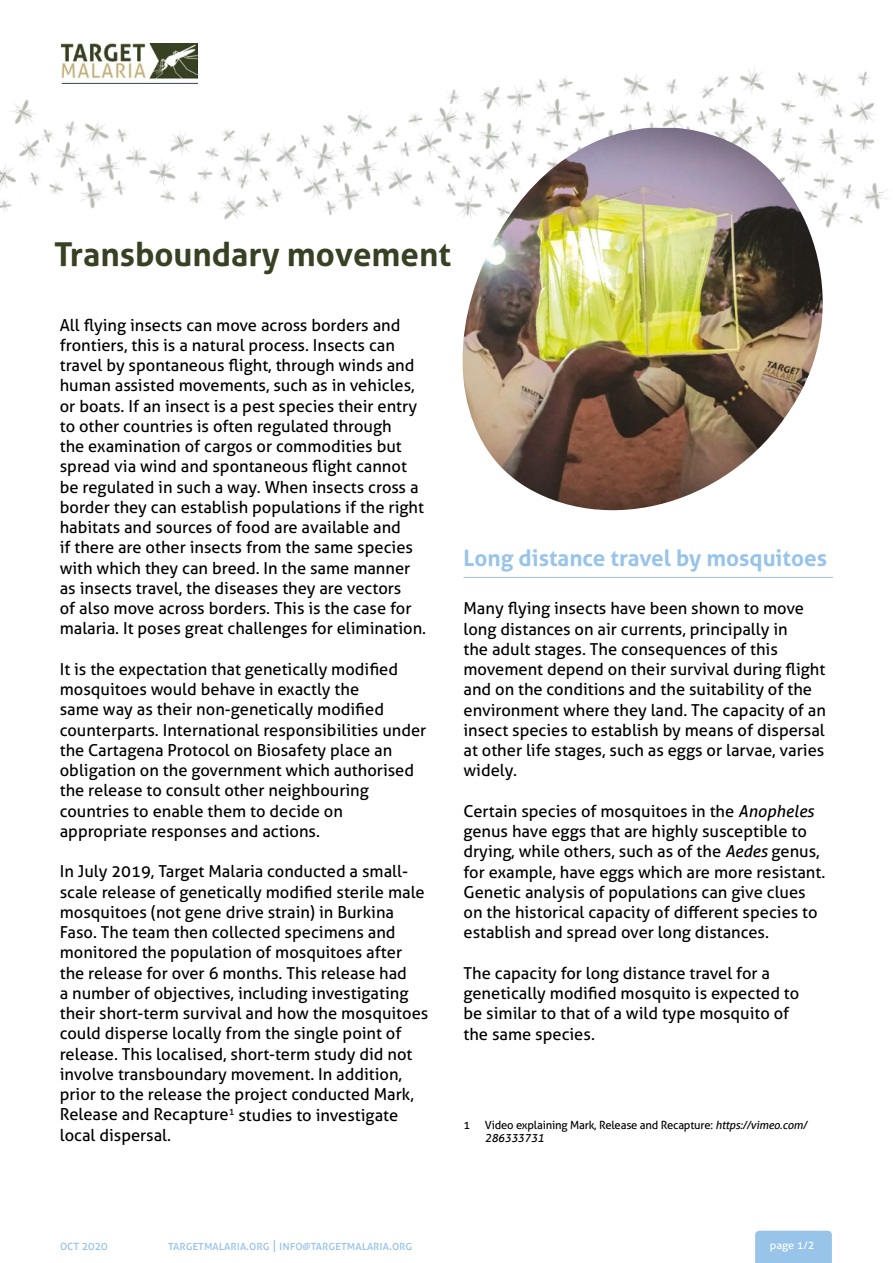
<style>
.page{position:relative;width:893px;height:1263px;background:#fff}
.page>*{position:absolute;margin:0;border:0;box-sizing:border-box;transform-origin:0 0}
.t1{font:700 33px "Aller";color:#384123}
.t2{font:700 22.5px "Aller";color:#98c4ea}
.t3{font:16.5px/20.2px "Aller";color:#000}
.t4{font:12.9px "Aller";color:#98c4ea;scale:.93 1}
.t5{font:11.25px/13.5px "Aller";letter-spacing:-.015em;color:#000}
.t6{font:10.65px "Aller";color:#fff;scale:1.06 1}
.s1{font-style:inherit}
.s2{font-style:italic}
.s3{font-size:13.2px}
.s4{font-size:11.25px}
</style>
<div class="page">
<img style="left:61px;top:44px;width:137px;height:17px">
<img style="left:0;top:61px;width:889px;height:163px">
<hr style="left:463px;top:577px;width:370px;height:1px;background:#98c4ea">
<div style="left:755px;top:1231px;width:77px;height:32px;background:#98c4ea"></div>
<svg style="left:10px;top:187px;width:434px;height:37px"></svg>
<img style="left:444px;top:128px;width:406px;height:383px">
<h1 class="t1" style="left:54px;top:234px;width:398px">Transboundary <span class="s1">m</span>ovement</h1>
<p class="t3" style="left:60px;top:315px;width:368px">All flying insects can move across borders and frontiers, this is a natural process. Insects can travel by spontaneous flight, through winds and human assisted movements, such as in vehicles, or boats. If an insect is a pest species their entry to other countries is often regulated through<br>the examination of cargos or commodities but spread via wind and spontaneous flight cannot be regulated in such a way. When insects cross a border they can establish populations if the right habitats and sources of food are available and<br>if there are other insects from the same species with which they can breed. In the same manner as insects travel, the diseases they are vectors<br>of also move across borders. This is the case for malaria. It poses great challenges for elimination.</p>
<p class="t3" style="left:60px;top:659px;width:368px">It is the expectation that genetically modified mosquitoes would behave in exactly the<br>same way as their non-genetically modified counterparts. International responsibilities under the Cartagena Protocol on Biosafety place an obligation on the government which authorised the release to consult other neighbouring countries to enable them to decide on appropriate responses and actions.</p>
<p class="t3" style="left:60px;top:861px;width:370px">In July 2019, Target Malaria conducted a small&shy;scale release of genetically modified sterile male mosquitoes (not gene drive strain) in Burkina Faso. The team then collected specimens and monitored the population of mosquitoes after the release for over 6 months. This release had<br>a number of objectives, including investigating their short-term survival and how the mosquitoes could disperse locally from the single point of release. This localised, short-term study did not involve transboundary movement. In addition, prior to the release the project conducted Mark, Release and Recapture<sup>1</sup> studies to investigate local dispersal.</p>
<h2 class="t2" style="left:463px;top:544px;width:365px">Long distance travel by mosquitoes</h2>
<p class="t3" style="left:463px;top:598px;width:364px">Many flying insects have been shown to move long distances on air currents, principally in<br>the adult stages. The consequences of this movement depend on their survival during flight and on the conditions and the suitability of the environment where they land. The capacity of an insect species to establish by means of dispersal at other life stages, such as eggs or larvae, varies widely.</p>
<p class="t3" style="left:463px;top:801px;width:363px">Certain species of mosquitoes in the <span class="s2">Anopheles </span>genus have eggs that are highly susceptible to drying, while others, such as of the <span class="s2">Aedes</span> genus, for example, have eggs which are more resistant.<br>Genetic analysis of populations can give clues on the historical capacity of different species to establish and spread over long distances.</p>
<p class="t3" style="left:463px;top:963px;width:337px">The capacity for long distance travel for a genetically modified mosquito is expected to be similar to that of a wild type mosquito of the same species.</p>
<p class="t5" style="left:463px;top:1118px;width:8px">1</p>
<p class="t5" style="left:485px;top:1118px;width:324px">Video explaining Mark, Release and Recapture: <span class="s2">https://vimeo.com/<br>286333731</span></p>
<p class="t4" style="left:60px;top:1237px;width:53px"><span class="s3">oct</span> 2020</p>
<p class="t4" style="left:168px;top:1237px;width:264px">targetmalaria.org | info@targetmalaria.org</p>
<p class="t6" style="left:770px;top:1239px;width:44px">page 1/<span class="s4">2</span></p>
</div>
